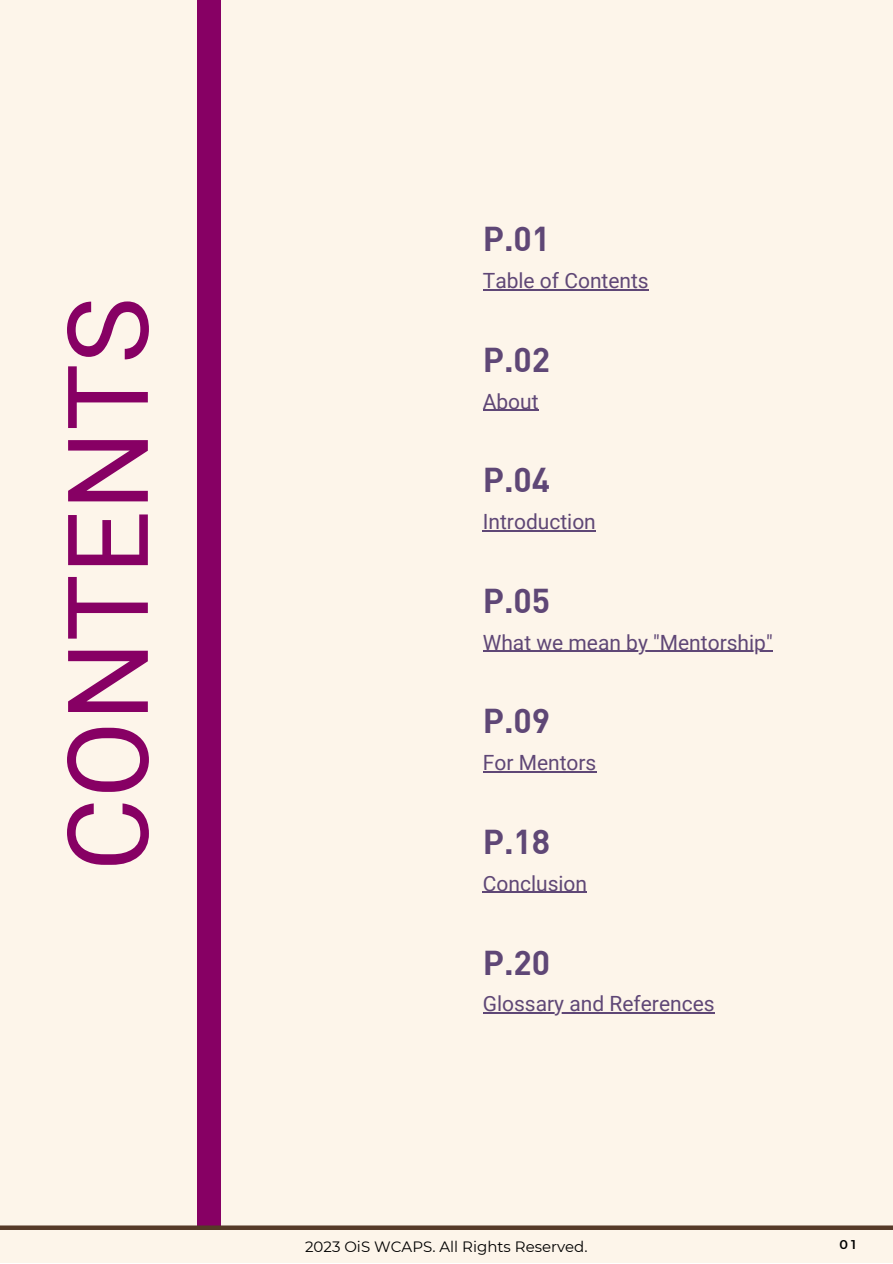
<style>
.page{position:relative;width:893px;height:1264px;background:#fff}
.page>*{position:absolute;margin:0;border:0;box-sizing:border-box;transform-origin:0 0}
.t1{font:112.05px "Roboto";color:#870064}
.t2{font:700 33.75px "DIN";color:#5f4776}
.t3{font:21px "Roboto";color:#5f4776}
.t4{font:15px "Montserrat";color:#000}
.t5{font:600 12.75px "Montserrat";color:#000}
</style>
<div class="page">
<div style="left:0;top:0;width:892px;height:1262px;background:#fdf5ea"></div>
<hr style="left:483px;top:289px;width:165px;height:1px;background:#5f4776">
<hr style="left:483px;top:771px;width:113px;height:1px;background:#5f4776">
<hr style="left:483px;top:409px;width:55px;height:2px;background:#5f4776">
<hr style="left:483px;top:891px;width:104px;height:1px;background:#5f4776">
<hr style="left:483px;top:530px;width:113px;height:1px;background:#5f4776">
<hr style="left:483px;top:650px;width:289px;height:2px;background:#5f4776">
<hr style="left:483px;top:1012px;width:231px;height:1px;background:#5f4776">
<div style="left:197px;top:0;width:23px;height:1229px;background:#870064"></div>
<svg style="left:0;top:1225px;width:892px;height:4px;background:#694f3f"></svg>
<p class="t1" style="left:44px;top:871px;width:575px;rotate:-90deg">CONTENTS</p>
<p class="t2" style="left:483px;top:217px;width:69px">P.01</p>
<p class="t3" style="left:483px;top:268px;width:167px">Table of Contents</p>
<p class="t2" style="left:483px;top:338px;width:69px">P.02</p>
<p class="t3" style="left:483px;top:389px;width:57px">About</p>
<p class="t2" style="left:483px;top:458px;width:69px">P.04</p>
<p class="t3" style="left:483px;top:509px;width:115px">Introduction</p>
<p class="t2" style="left:483px;top:579px;width:69px">P.05</p>
<p class="t3" style="left:483px;top:630px;width:291px">What we mean by "Mentorship"</p>
<p class="t2" style="left:483px;top:699px;width:69px">P.09</p>
<p class="t3" style="left:483px;top:750px;width:115px">For Mentors</p>
<p class="t2" style="left:483px;top:820px;width:69px">P.18</p>
<p class="t3" style="left:483px;top:871px;width:106px">Conclusion</p>
<p class="t2" style="left:483px;top:940px;width:69px">P.20</p>
<p class="t3" style="left:483px;top:991px;width:233px">Glossary and References</p>
<p class="t4" style="left:305px;top:1237px;width:284px">2023 OiS WCAPS. All Rights Reserved.</p>
<p class="t5" style="left:839px;top:1236px;width:18px">01</p>
</div>
